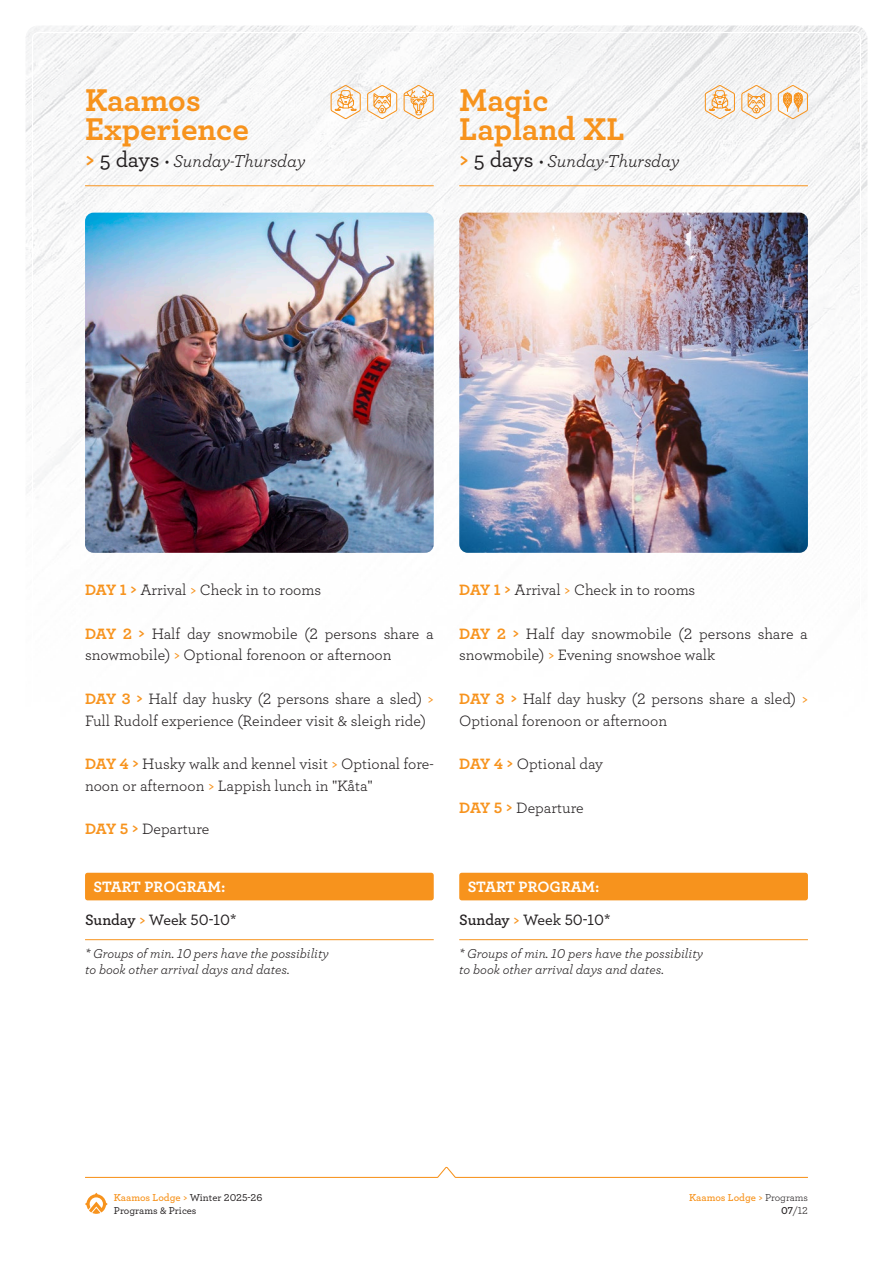
<style>
.page{position:relative;width:893px;height:1263px;background:#fff}
.page>*{position:absolute;margin:0;border:0;box-sizing:border-box;transform-origin:0 0}
.t1{font:700 33px "Archer";color:#f7931d}
.t2{font:italic 18px "Archer";color:#231f20}
.t3{font:15.75px/21.8px "Archer";color:#231f20}
.t4{font:500 15.75px "Archer";color:#231f20}
.t5{font:700 15.75px "Archer";color:#fff}
.t6{font:italic 13.5px "Archer";color:#231f20}
.t7{font:500 10.5px/12.6px "Archer";color:#231f20}
.t8{font:600 10.5px "Archer";color:#f7931d}
.t9{font:10.5px "Archer";color:#231f20}
.s1{font-weight:700;font-style:normal;font-size:22.5px;color:#f7931d}
.s2{font-weight:500;font-style:normal;font-size:22.5px}
.s3{font-weight:700;color:#f7931d}
.s4{font-weight:500;color:#f7931d}
.s5{font-weight:600}
.s6{font-weight:600;color:#f7931d}
.s7{font-weight:400;color:#231f20}
</style>
<div class="page">
<img style="left:26px;top:26px;width:841px;height:1167px">
<img style="left:459px;top:213px;width:349px;height:340px">
<hr style="left:459px;top:185px;width:349px;height:1px;background:#f7931d">
<hr style="left:85px;top:185px;width:349px;height:1px;background:#f7931d">
<img style="left:85px;top:213px;width:349px;height:340px">
<div style="left:85px;top:873px;width:349px;height:27px;background:#f7931d;border-radius:3px"></div>
<hr style="left:85px;top:939px;width:349px;height:1px;background:#f7931d">
<div style="left:459px;top:873px;width:349px;height:27px;background:#f7931d;border-radius:3px"></div>
<hr style="left:459px;top:939px;width:349px;height:1px;background:#f7931d">
<svg style="left:367px;top:85px;width:30px;height:34px"></svg>
<svg style="left:741px;top:85px;width:30px;height:34px"></svg>
<svg style="left:404px;top:85px;width:30px;height:34px"></svg>
<svg style="left:778px;top:85px;width:30px;height:34px"></svg>
<svg style="left:331px;top:85px;width:30px;height:34px"></svg>
<svg style="left:705px;top:85px;width:30px;height:34px"></svg>
<svg style="left:85px;top:1167px;width:723px;height:11px"></svg>
<svg style="left:85px;top:1193px;width:23px;height:21px"></svg>
<p class="t1" style="left:85px;top:74px;width:117px">Kaamos</p>
<p class="t1" style="left:85px;top:103px;width:165px">Experience</p>
<p class="t2" style="left:85px;top:148px;width:222px"><span class="s1">&gt;</span> <span class="s2">5 days</span> • Sunday-Thursday</p>
<p class="t1" style="left:459px;top:74px;width:91px">Magic</p>
<p class="t1" style="left:459px;top:103px;width:167px">Lapland XL</p>
<p class="t2" style="left:459px;top:148px;width:222px"><span class="s1">&gt;</span> <span class="s2">5 days</span> • Sunday-Thursday</p>
<p class="t3" style="left:85px;top:578px;width:238px"><span class="s3">DAY 1 &gt;</span> Arrival <span class="s4">&gt;</span> Check in to rooms</p>
<p class="t3" style="left:85px;top:622px;width:350px"><span class="s3">DAY 2 &gt;</span> Half day snowmobile (2 persons share a snowmobile) <span class="s4">&gt;</span> Optional forenoon or afternoon</p>
<p class="t3" style="left:85px;top:687px;width:350px"><span class="s3">DAY 3 &gt;</span> Half day husky (2 persons share a sled) <span class="s4">&gt;<br></span>Full Rudolf experience (Reindeer visit &amp; sleigh ride)</p>
<p class="t3" style="left:85px;top:752px;width:350px"><span class="s3">DAY 4 &gt;</span> Husky walk and kennel visit <span class="s4">&gt;</span> Optional fore&shy;noon or afternoon <span class="s4">&gt;</span> Lappish lunch in "Kåta"</p>
<p class="t3" style="left:85px;top:818px;width:126px"><span class="s3">DAY 5 &gt;</span> Departure</p>
<p class="t5" style="left:94px;top:874px;width:133px">START PROGRAM:</p>
<p class="t4" style="left:85px;top:908px;width:153px"><span class="s5">Sunday</span> <span class="s6">&gt;</span> Week 50-10*</p>
<p class="t6" style="left:85px;top:944px;width:245px">* Groups of min. 10 pers have the possibility</p>
<p class="t6" style="left:85px;top:960px;width:206px">to book other arrival days and dates.</p>
<p class="t3" style="left:459px;top:578px;width:238px"><span class="s3">DAY 1 &gt;</span> Arrival <span class="s4">&gt;</span> Check in to rooms</p>
<p class="t3" style="left:459px;top:622px;width:350px"><span class="s3">DAY 2 &gt;</span> Half day snowmobile (2 persons share a snowmobile) <span class="s4">&gt;</span> Evening snowshoe walk</p>
<p class="t3" style="left:459px;top:687px;width:350px"><span class="s3">DAY 3 &gt;</span> Half day husky (2 persons share a sled) <span class="s4">&gt;<br></span>Optional forenoon or afternoon</p>
<p class="t3" style="left:459px;top:752px;width:146px"><span class="s3">DAY 4 &gt;</span> Optional day</p>
<p class="t3" style="left:459px;top:796px;width:126px"><span class="s3">DAY 5 &gt;</span> Departure</p>
<p class="t5" style="left:468px;top:874px;width:133px">START PROGRAM:</p>
<p class="t4" style="left:459px;top:908px;width:153px"><span class="s5">Sunday</span> <span class="s6">&gt;</span> Week 50-10*</p>
<p class="t6" style="left:459px;top:944px;width:245px">* Groups of min. 10 pers have the possibility</p>
<p class="t6" style="left:459px;top:960px;width:206px">to book other arrival days and dates.</p>
<p class="t7" style="left:114px;top:1191px;width:150px"><span class="s6">Kaamos Lodge &gt;</span> Winter 2025-26<br>Programs &amp; Prices</p>
<p class="t8" style="left:689px;top:1190px;width:120px">Kaamos Lodge &gt; <span class="s7">Programs</span></p>
<p class="t9" style="left:781px;top:1203px;width:28px"><span class="s5">07</span>/12</p>
</div>
